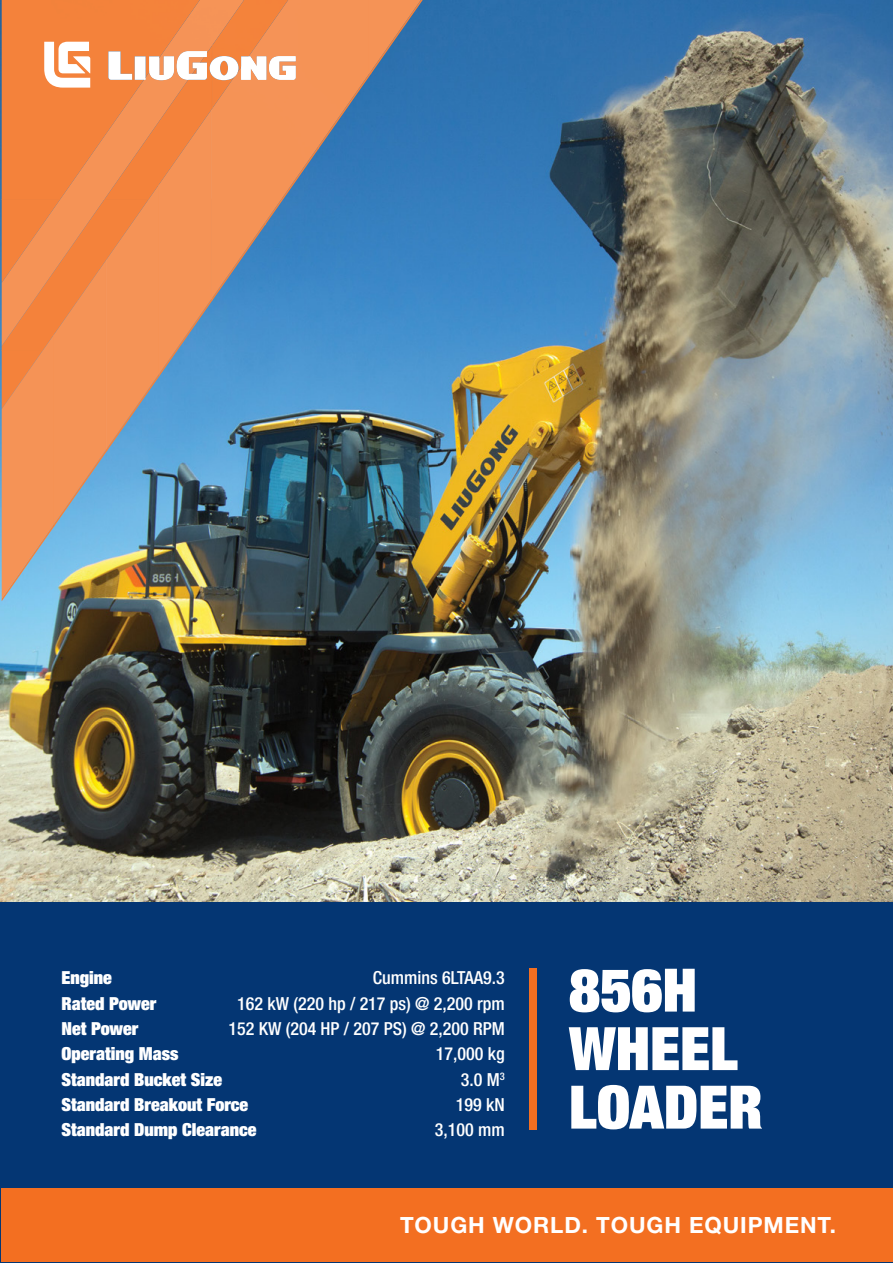
<style>
.page{position:relative;width:893px;height:1263px;background:#fff}
.page>*{position:absolute;margin:0;border:0;box-sizing:border-box;transform-origin:0 0}
.t1{font:900 condensed 60px/58.5px "Helvetica Neue LT Std";color:#fff}
.t2{font:700 22.35px "Helvetica Neue LT Std";letter-spacing:.04em;color:#fff}
.t3{font:900 condensed 18px "Helvetica Neue LT Std";color:#fff}
.t4{font:500 condensed 18px/25.2px "Helvetica Neue LT Std";color:#fff;text-align:right}
</style>
<div class="page">
<img style="left:0;top:0;width:893px;height:907px">
<img style="left:371px;top:0;width:52px;height:75px">
<img style="left:369px;top:74px;width:2px;height:76px">
<img style="left:282px;top:199px;width:37px;height:26px">
<img style="left:244px;top:249px;width:22px;height:52px">
<img style="left:107px;top:375px;width:53px;height:76px">
<img style="left:54px;top:525px;width:53px;height:2px">
<img style="left:2px;top:599px;width:52px;height:2px">
<img style="left:2px;top:0;width:242px;height:346px">
<img style="left:211px;top:0;width:158px;height:199px">
<img style="left:369px;top:0;width:52px;height:74px">
<img style="left:159px;top:109px;width:53px;height:266px">
<img style="left:106px;top:184px;width:53px;height:266px">
<img style="left:211px;top:198px;width:71px;height:51px">
<img style="left:53px;top:259px;width:54px;height:266px">
<img style="left:211px;top:248px;width:36px;height:52px">
<img style="left:2px;top:334px;width:52px;height:265px">
<svg style="left:108px;top:51px;width:188px;height:29px"></svg>
<div style="left:1px;top:902px;width:892px;height:361px;background:#043673"></div>
<div style="left:529px;top:969px;width:7px;height:161px;background:#f36f21"></div>
<div style="left:2px;top:1188px;width:891px;height:74px;background:#f36f21"></div>
<p class="t3" style="left:62px;top:966px;width:52px">Engine</p>
<p class="t4" style="left:373px;top:965px;width:133px">Cummins 6LTAA9.3</p>
<p class="t3" style="left:62px;top:992px;width:96px">Rated Power</p>
<p class="t4" style="left:237px;top:990px;width:269px">162 kW (220 hp / 217 ps) @ 2,200 rpm</p>
<p class="t3" style="left:62px;top:1017px;width:78px">Net Power</p>
<p class="t4" style="left:228px;top:1016px;width:278px">152 KW (204 HP / 207 PS) @ 2,200 RPM</p>
<p class="t4" style="left:461px;top:1066px;width:45px">3.0 M<sup>3</sup></p>
<p class="t3" style="left:62px;top:1042px;width:118px">Operating Mass</p>
<p class="t3" style="left:62px;top:1093px;width:188px">Standard Breakout Force</p>
<p class="t4" style="left:436px;top:1041px;width:70px">17,000 kg</p>
<p class="t4" style="left:435px;top:1092px;width:71px">199 kN<br>3,100 mm</p>
<p class="t3" style="left:62px;top:1068px;width:162px">Standard Bucket Size</p>
<p class="t3" style="left:62px;top:1118px;width:196px">Standard Dump Clearance</p>
<h1 class="t1" style="left:569px;top:959px;width:195px">856H<br>WHEEL<br>LOADER</h1>
<p class="t2" style="left:400px;top:1211px;width:437px">TOUGH WORLD. TOUGH EQUIPMENT.</p>
</div>
